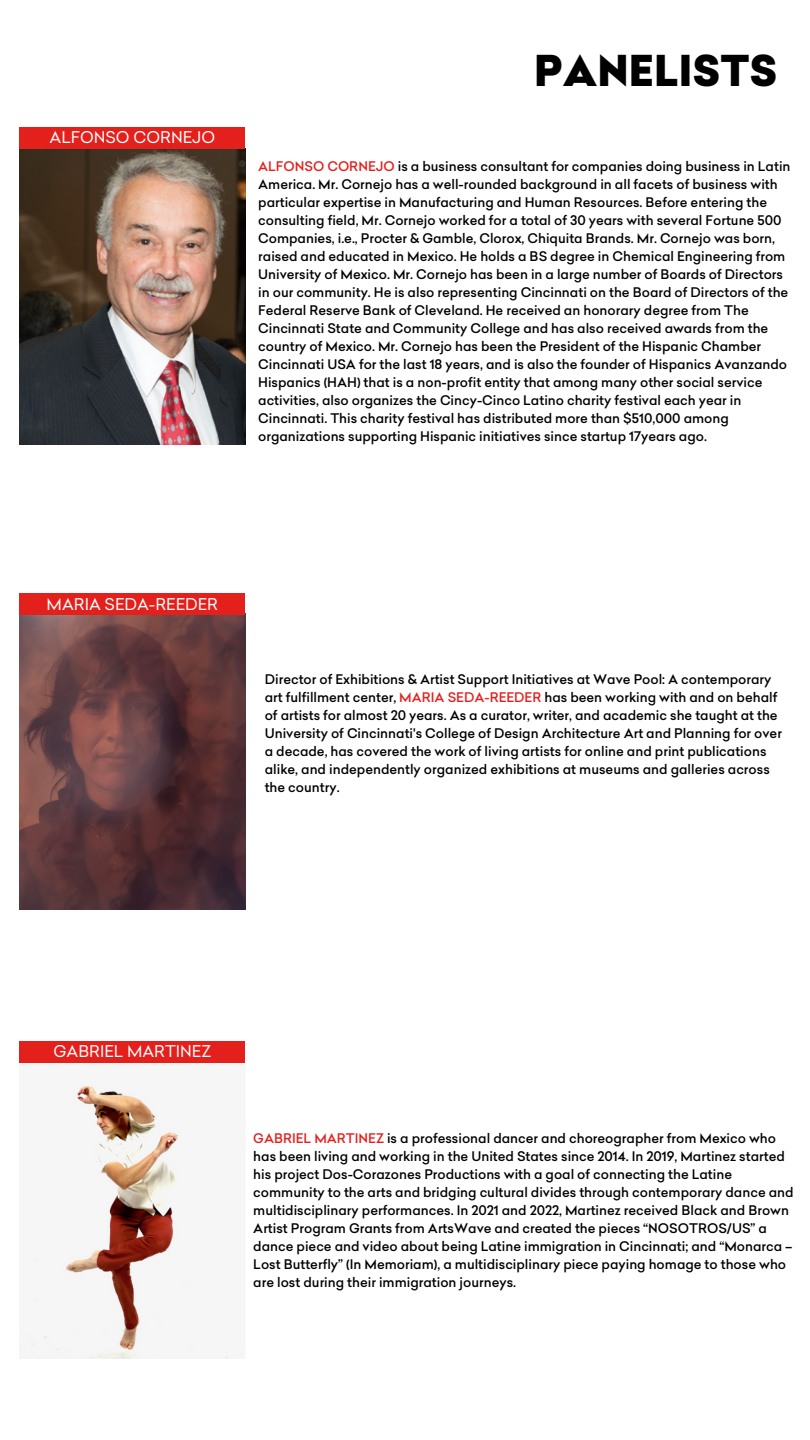
<style>
.page{position:relative;width:810px;height:1440px;background:#fff}
.page>*{position:absolute;margin:0;border:0;box-sizing:border-box;transform-origin:0 0}
.t1{font:900 41.7px "Celias";color:#000}
.t2{font:15.9px "Celias";color:#fff}
.t3{font:500 13px/18px "Celias";color:#000}
.s1{color:#e4201c}
</style>
<div class="page">
<img style="left:19px;top:148px;width:226px;height:296px">
<div style="left:20px;top:127px;width:225px;height:21px;background:#e4201c"></div>
<img style="left:19px;top:1084px;width:222px;height:275px">
<div style="left:20px;top:1041px;width:225px;height:22px;background:#e4201c"></div>
<img style="left:19px;top:613px;width:226px;height:296px">
<div style="left:20px;top:593px;width:225px;height:22px;background:#e4201c"></div>
<p class="t2" style="left:50px;top:128px;width:167px">ALFONSO CORNEJO</p>
<h1 class="t1" style="left:534px;top:43px;width:245px">PANELISTS</h1>
<p class="t3" style="left:258px;top:158px;width:534px"><span class="s1">ALFONSO CORNEJO</span> is a business consultant for companies doing business in Latin America. Mr. Cornejo has a well-rounded background in all facets of business with particular expertise in Manufacturing and Human Resources. Before entering the consulting field, Mr. Cornejo worked for a total of 30 years with several Fortune 500<br>Companies, i.e., Procter &amp; Gamble, Clorox, Chiquita Brands. Mr. Cornejo was born, raised and educated in Mexico. He holds a BS degree in Chemical Engineering from University of Mexico. Mr. Cornejo has been in a large number of Boards of Directors in our community. He is also representing Cincinnati on the Board of Directors of the Federal Reserve Bank of Cleveland. He received an honorary degree from The Cincinnati State and Community College and has also received awards from the country of Mexico. Mr. Cornejo has been the President of the Hispanic Chamber Cincinnati USA for the last 18 years, and is also the founder of Hispanics Avanzando Hispanics (HAH) that is a non-profit entity that among many other social service activities, also organizes the Cincy-Cinco Latino charity festival each year in Cincinnati. This charity festival has distributed more than $510,000 among organizations supporting Hispanic initiatives since startup 17years ago.</p>
<p class="t2" style="left:47px;top:594px;width:173px">MARIA SEDA-REEDER</p>
<p class="t3" style="left:265px;top:670px;width:519px">Director of Exhibitions &amp; Artist Support Initiatives at Wave Pool: A contemporary art fulfillment center, <span class="s1">MARIA SEDA-REEDER</span> has been working with and on behalf of artists for almost 20 years. As a curator, writer, and academic she taught at the University of Cincinnati's College of Design Architecture Art and Planning for over a decade, has covered the work of living artists for online and print publications alike, and independently organized exhibitions at museums and galleries across the country.</p>
<p class="t2" style="left:54px;top:1042px;width:159px">GABRIEL MARTINEZ</p>
<p class="t3" style="left:253px;top:1129px;width:542px"><span class="s1">GABRIEL MARTINEZ</span> is a professional dancer and choreographer from Mexico who has been living and working in the United States since 2014. In 2019, Martinez started his project Dos-Corazones Productions with a goal of connecting the Latine community to the arts and bridging cultural divides through contemporary dance and multidisciplinary performances. In 2021 and 2022, Martinez received Black and Brown Artist Program Grants from ArtsWave and created the pieces “NOSOTROS/US” a dance piece and video about being Latine immigration in Cincinnati; and “Monarca – Lost Butterfly” (In Memoriam), a multidisciplinary piece paying homage to those who are lost during their immigration journeys.</p>
</div>
